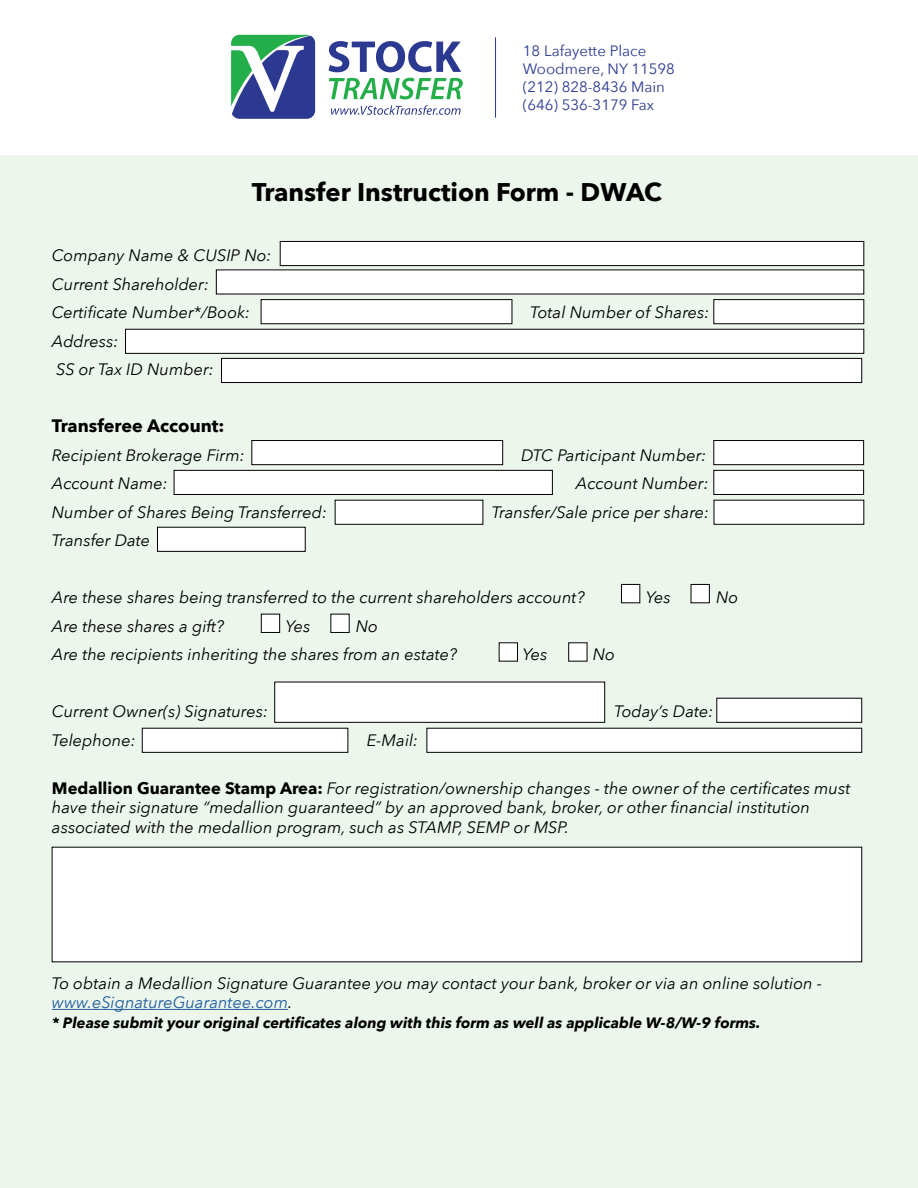
<style>
.page{position:relative;width:918px;height:1188px;background:#fff}
.page>*{position:absolute;margin:0;border:0;box-sizing:border-box;transform-origin:0 0}
.t1{font:700 25.5px "Avenir Next";color:#000}
.t2{font:700 18px "Avenir Next";color:#000}
.t3{font:italic 16.5px/28.5px "Avenir Next";color:#000}
.t4{font:italic 700 15px "Avenir Next";color:#000}
.t5{font:15px/18px "Avenir Next";color:#2b3990}
.s1{font-weight:700;font-style:normal}
.s2{color:#215e9e}
</style>
<div class="page">
<div style="left:0;top:156px;width:918px;height:1032px;background:#ecf6ed"></div>
<hr style="left:52px;top:1009px;width:236px;height:1px;background:#215e9e">
<div style="left:621px;top:584px;width:19px;height:19px;background:#fff"></div>
<div style="left:621px;top:584px;width:19px;height:19px;border:1px solid #000"></div>
<div style="left:261px;top:614px;width:19px;height:18px;background:#fff"></div>
<div style="left:261px;top:614px;width:19px;height:19px;border:1px solid #000"></div>
<div style="left:499px;top:643px;width:19px;height:18px;background:#fff"></div>
<div style="left:691px;top:584px;width:18px;height:19px;background:#fff"></div>
<div style="left:691px;top:584px;width:19px;height:19px;border:1px solid #000"></div>
<div style="left:331px;top:614px;width:18px;height:18px;background:#fff"></div>
<div style="left:569px;top:643px;width:18px;height:18px;background:#fff"></div>
<div style="left:216px;top:270px;width:648px;height:24px;background:#fff"></div>
<div style="left:126px;top:329px;width:738px;height:24px;background:#fff"></div>
<div style="left:125px;top:329px;width:739px;height:25px;border:1px solid #000"></div>
<div style="left:252px;top:441px;width:251px;height:24px;background:#fff"></div>
<div style="left:252px;top:440px;width:251px;height:25px;border:1px solid #000"></div>
<div style="left:714px;top:441px;width:150px;height:24px;background:#fff"></div>
<div style="left:714px;top:440px;width:150px;height:25px;border:1px solid #000"></div>
<div style="left:714px;top:470px;width:150px;height:24px;background:#fff"></div>
<div style="left:714px;top:470px;width:150px;height:25px;border:1px solid #000"></div>
<div style="left:714px;top:500px;width:150px;height:24px;background:#fff"></div>
<div style="left:335px;top:500px;width:148px;height:24px;background:#fff"></div>
<div style="left:157px;top:527px;width:148px;height:24px;background:#fff"></div>
<div style="left:157px;top:527px;width:148px;height:25px;border:1px solid #000"></div>
<div style="left:142px;top:728px;width:206px;height:24px;background:#fff"></div>
<div style="left:142px;top:728px;width:206px;height:25px;border:1px solid #000"></div>
<div style="left:717px;top:698px;width:145px;height:24px;background:#fff"></div>
<div style="left:717px;top:698px;width:145px;height:25px;border:1px solid #000"></div>
<div style="left:275px;top:682px;width:330px;height:40px;background:#fff"></div>
<div style="left:275px;top:682px;width:330px;height:41px;border:1px solid #000"></div>
<div style="left:52px;top:847px;width:810px;height:115px;background:#fff"></div>
<div style="left:427px;top:728px;width:435px;height:24px;background:#fff"></div>
<div style="left:427px;top:728px;width:435px;height:25px;border:1px solid #000"></div>
<div style="left:174px;top:470px;width:378px;height:24px;background:#fff"></div>
<div style="left:174px;top:470px;width:379px;height:25px;border:1px solid #000"></div>
<div style="left:261px;top:300px;width:251px;height:24px;background:#fff"></div>
<div style="left:261px;top:299px;width:251px;height:25px;border:1px solid #000"></div>
<div style="left:714px;top:300px;width:150px;height:24px;background:#fff"></div>
<div style="left:714px;top:299px;width:150px;height:25px;border:1px solid #000"></div>
<div style="left:280px;top:241px;width:584px;height:25px;background:#fff"></div>
<div style="left:280px;top:241px;width:584px;height:25px;border:1px solid #000"></div>
<div style="left:222px;top:358px;width:640px;height:25px;background:#fff"></div>
<div style="left:221px;top:358px;width:641px;height:25px;border:1px solid #000"></div>
<svg style="left:231px;top:35px;width:84px;height:84px"></svg>
<svg style="left:329px;top:41px;width:132px;height:31px"></svg>
<svg style="left:329px;top:78px;width:134px;height:21px"></svg>
<svg style="left:331px;top:105px;width:130px;height:10px"></svg>
<hr style="left:495px;top:37px;width:1px;height:81px;background:#2b3990">
<p class="t5" style="left:523px;top:41px;width:154px">18 Lafayette Place<br>Woodmere, NY 11598 (212) 828-8436 Main (646) 536-3179 Fax</p>
<h1 class="t1" style="left:252px;top:170px;width:412px">Transfer Instruction Form - DWAC</h1>
<p class="t3" style="left:52px;top:240px;width:221px">Company Name &amp; CUSIP No:<br>Current Shareholder:<br>Certificate Number*/Book:</p>
<p class="t3" style="left:52px;top:326px;width:163px">Address:<br>SS or Tax ID Number:</p>
<p class="t3" style="left:530px;top:297px;width:181px">Total Number of Shares:</p>
<p class="t2" style="left:52px;top:410px;width:174px">Transferee Account:</p>
<p class="t3" style="left:52px;top:440px;width:194px">Recipient Brokerage Firm:</p>
<p class="t3" style="left:521px;top:440px;width:187px">DTC Participant Number:</p>
<p class="t3" style="left:52px;top:468px;width:117px">Account Name:</p>
<p class="t3" style="left:576px;top:468px;width:134px">Account Number:</p>
<p class="t3" style="left:52px;top:497px;width:277px">Number of Shares Being Transferred:</p>
<p class="t3" style="left:492px;top:497px;width:219px">Transfer/Sale price per share:</p>
<p class="t3" style="left:52px;top:525px;width:100px">Transfer Date</p>
<p class="t3" style="left:52px;top:582px;width:534px">Are these shares being transferred to the current shareholders account?</p>
<p class="t3" style="left:646px;top:582px;width:26px">Yes</p>
<p class="t3" style="left:716px;top:582px;width:24px">No</p>
<p class="t3" style="left:52px;top:611px;width:174px">Are these shares a gift?</p>
<p class="t3" style="left:286px;top:611px;width:26px">Yes</p>
<p class="t3" style="left:52px;top:611px;width:407px;text-indent:304px">No<br>Are the recipients inheriting the shares from an estate?</p>
<p class="t3" style="left:523px;top:639px;width:26px">Yes</p>
<p class="t3" style="left:593px;top:639px;width:24px">No</p>
<p class="t3" style="left:52px;top:696px;width:218px">Current Owner(s) Signatures:</p>
<p class="t3" style="left:614px;top:696px;width:101px">Today’s Date:</p>
<p class="t3" style="left:52px;top:725px;width:85px">Telephone:</p>
<p class="t3" style="left:367px;top:725px;width:53px">E-Mail:</p>
<p class="t3" style="left:52px;top:777px;width:800px;line-height:19.5px"><span class="s1">Medallion Guarantee Stamp Area:</span> For registration/ownership changes - the owner of the certificates must have their signature “medallion guaranteed” by an approved bank, broker, or other financial institution associated with the medallion program, such as STAMP, SEMP or MSP.</p>
<p class="t3" style="left:52px;top:972px;width:772px;line-height:19.5px">To obtain a Medallion Signature Guarantee you may contact your bank, broker or via an online solution - <span class="s2">www.eSignatureGuarantee.com</span>.</p>
<p class="t4" style="left:52px;top:1009px;width:710px">* Please submit your original certificates along with this form as well as applicable W-8/W-9 forms.</p>
</div>
